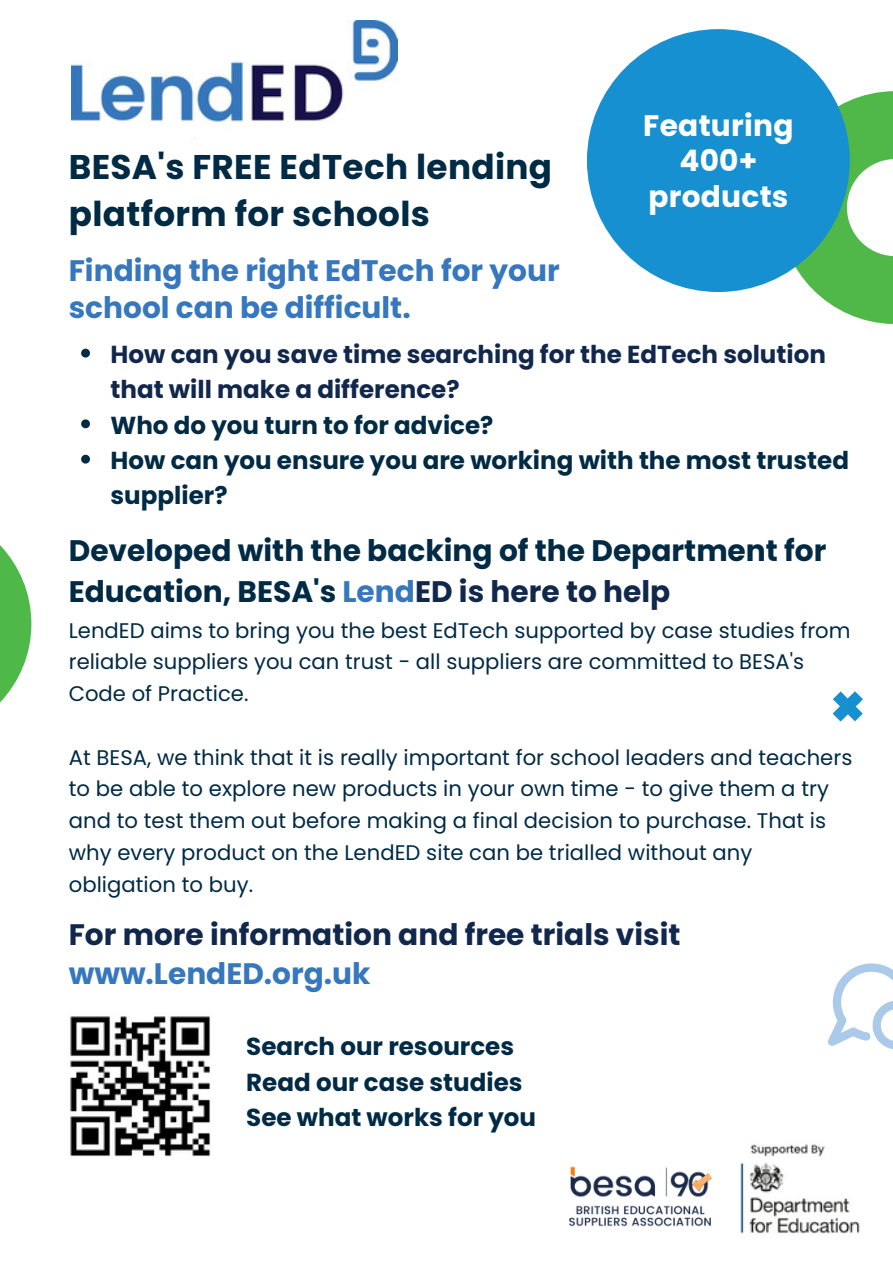
<style>
.page{position:relative;width:893px;height:1263px;background:#fff}
.page>*{position:absolute;margin:0;border:0;box-sizing:border-box;transform-origin:0 0}
.t1{font:700 34.2px/47.7px "Poppins";letter-spacing:.01em;color:#012a45}
.t2{font:700 29.7px/40.7px "Poppins";color:#012a45}
.t3{font:700 29.7px/35.4px "Poppins";letter-spacing:.01em;color:#fff;text-align:center}
.t4{font:700 29.55px/38.8px "Poppins";color:#11284c}
.t5{font:700 29.55px/37px "Poppins";color:#3677bd}
.t6{font:700 24.6px/35.4px "Poppins";color:#012a45}
.t7{font:21.15px/31.8px "Poppins";color:#012a45}
.s1{color:#11284c}
.s2{color:#3677bd}
</style>
<div class="page">
<svg style="left:833px;top:691px;width:30px;height:30px"></svg>
<svg style="left:828px;top:963px;width:65px;height:86px"></svg>
<svg style="left:0;top:545px;width:31px;height:157px"></svg>
<svg style="left:780px;top:91px;width:113px;height:233px"></svg>
<img style="left:72px;top:21px;width:325px;height:101px">
<div style="left:587px;top:29px;width:263px;height:263px;background:#1690d0;border-radius:131px"></div>
<img style="left:70px;top:1016px;width:141px;height:141px">
<img style="left:569px;top:1166px;width:143px;height:61px">
<img style="left:740px;top:1144px;width:120px;height:90px">
<svg style="left:81px;top:349px;width:9px;height:9px"></svg>
<svg style="left:81px;top:419px;width:9px;height:9px"></svg>
<svg style="left:81px;top:455px;width:9px;height:9px"></svg>
<p class="t1" style="left:69px;top:143px;width:485px">BESA's FREE EdTech lending platform for schools</p>
<p class="t5" style="left:69px;top:252px;width:492px">Finding the right EdTech for your school can be difficult.</p>
<p class="t3" style="left:643px;top:108px;width:152px">Featuring<br>400+ products</p>
<p class="t6" style="left:111px;top:337px;width:740px"><span class="s1">How can you save time searching for the EdTech solution that will make a difference?<br></span>Who do you turn to for advice?<br>How can you ensure you are working with the most trusted supplier?</p>
<p class="t2" style="left:69px;top:530px;width:759px">Developed with the backing of the Department for<br>Education, BESA's <span class="s2">Lend</span><span class="s1">ED is here to help</span></p>
<p class="t7" style="left:69px;top:614px;width:783px">LendED aims to bring you the best EdTech supported by case studies from reliable suppliers you can trust - all suppliers are committed to BESA's<br>Code of Practice.</p>
<p class="t7" style="left:69px;top:741px;width:785px">At BESA, we think that it is really important for school leaders and teachers to be able to explore new products in your own time - to give them a try and to test them out before making a final decision to purchase. That is why every product on the LendED site can be trialled without any obligation to buy.</p>
<p class="t4" style="left:69px;top:915px;width:613px">For more information and free trials visit <span class="s2">www.LendED.org.uk</span></p>
<p class="t6" style="left:246px;top:1029px;width:291px">Search our resources<br>Read our case studies<br>See what works for you</p>
</div>
